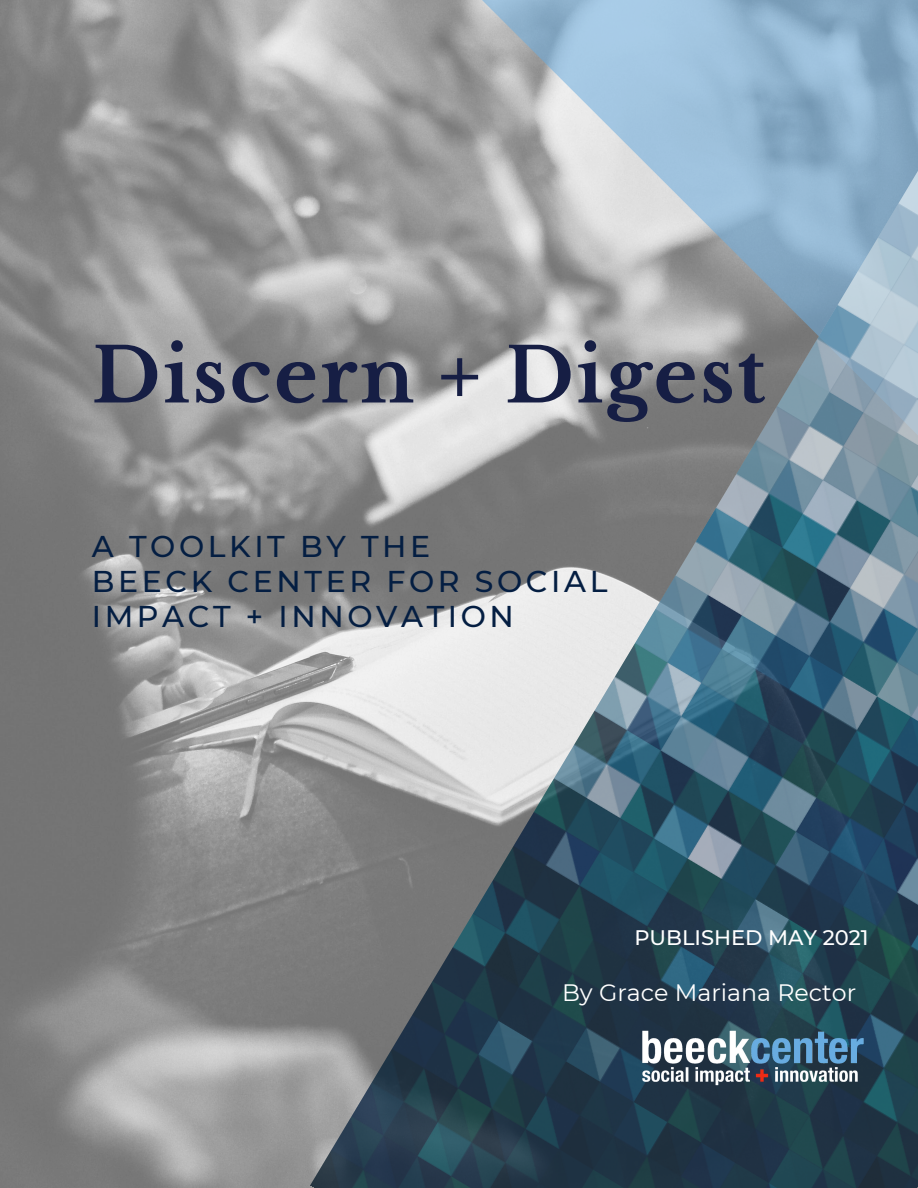
<style>
.page{position:relative;width:918px;height:1188px;background:#fff}
.page>*{position:absolute;margin:0;border:0;box-sizing:border-box;transform-origin:0 0}
.t1{font:700 75px "Libre Baskerville";letter-spacing:.03em;color:#161e44}
.t2{font:500 30px "Montserrat";letter-spacing:.12em;color:#041e42}
.t3{font:23.7px "Montserrat";color:#fff}
.t4{font:500 21px "Montserrat";color:#fff}
</style>
<div class="page">
<img style="left:0;top:0;width:431px;height:1188px">
<svg style="left:431px;top:0;width:487px;height:170px;background:#9cb6ca"></svg>
<img style="left:310px;top:170px;width:608px;height:1018px">
<img style="left:569px;top:989px;width:349px;height:137px">
<p class="t1" style="left:92px;top:330px;width:675px">Discern + Digest</p>
<p class="t2" style="left:92px;top:528px;width:340px">A TOOLKIT BY THE</p>
<p class="t2" style="left:92px;top:563px;width:517px">BEECK CENTER FOR SOCIAL</p>
<p class="t2" style="left:92px;top:598px;width:424px">IMPACT + INNOVATION</p>
<p class="t4" style="left:635px;top:925px;width:236px">PUBLISHED MAY 2021</p>
<p class="t3" style="left:562px;top:978px;width:296px">By Grace Mariana Rector</p>
</div>
